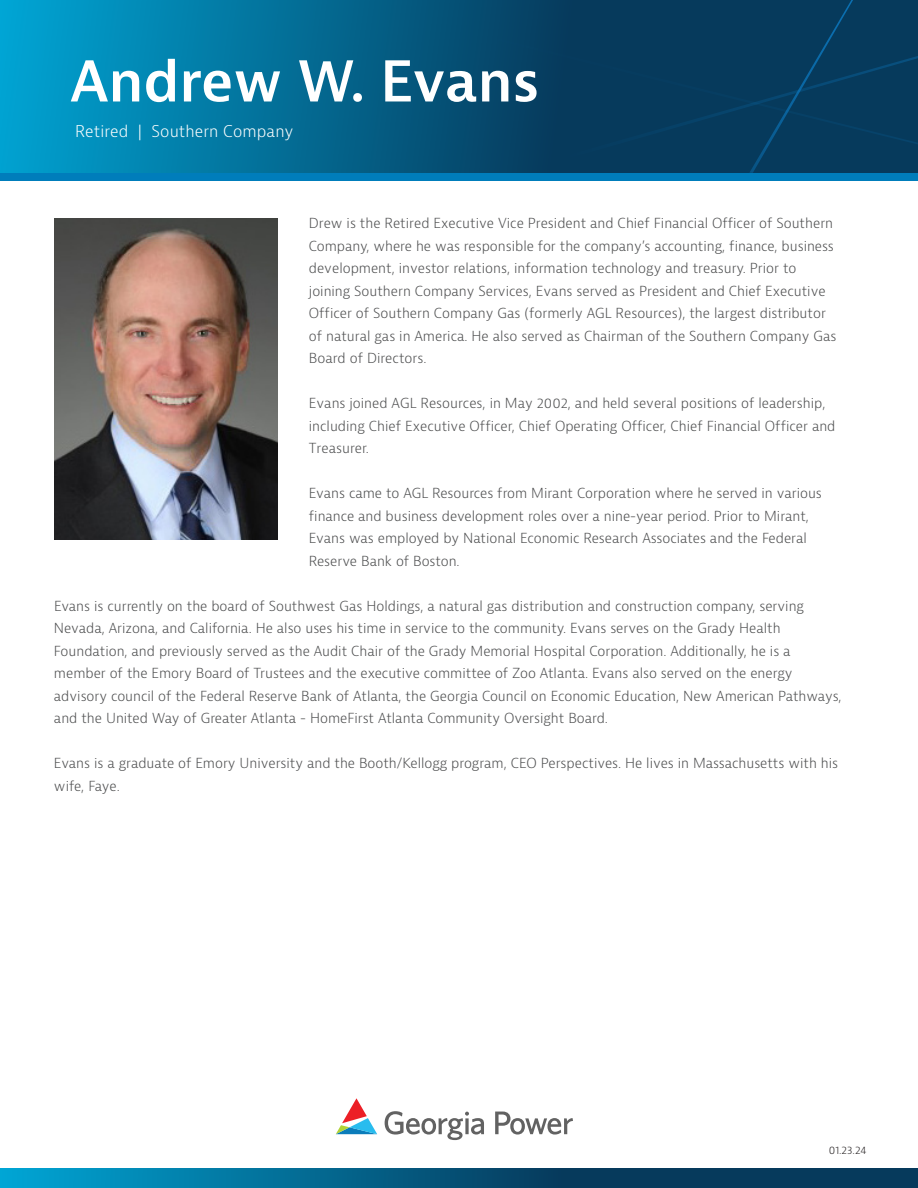
<style>
.page{position:relative;width:918px;height:1188px;background:#fff}
.page>*{position:absolute;margin:0;border:0;box-sizing:border-box;transform-origin:0 0}
.t1{font:600 54.75px "Bernina Sans";color:#fff}
.t2{font:300 15.75px "Bernina Sans";letter-spacing:.005em;color:#fff}
.t3{font:300 13.5px/22.5px "Bernina Sans";color:#4b4c4d}
.t4{font:300 10.5px "Bernina Sans";color:#231f20}
</style>
<div class="page">
<div style="left:0;top:173px;width:918px;height:8px;background:#007dbb"></div>
<svg style="left:0;top:0;width:558px;height:173px;background:#027fa9"></svg>
<svg style="left:0;top:1169px;width:918px;height:19px;background:#045b81"></svg>
<svg style="left:336px;top:1098px;width:41px;height:36px"></svg>
<svg style="left:385px;top:1111px;width:188px;height:29px"></svg>
<img style="left:54px;top:218px;width:224px;height:322px">
<svg style="left:331px;top:0;width:227px;height:144px;background:#055075"></svg>
<div style="left:558px;top:0;width:360px;height:173px;background:#063a5c"></div>
<p class="t1" style="left:70px;top:46px;width:471px">Andrew W. Evans</p>
<p class="t2" style="left:75px;top:121px;width:220px">Retired | Southern Company</p>
<p class="t3" style="left:309px;top:212px;width:529px">Drew is the Retired Executive Vice President and Chief Financial Officer of Southern Company, where he was responsible for the company’s accounting, finance, business development, investor relations, information technology and treasury. Prior to joining Southern Company Services, Evans served as President and Chief Executive Officer of Southern Company Gas (formerly AGL Resources), the largest distributor of natural gas in America. He also served as Chairman of the Southern Company Gas Board of Directors.</p>
<p class="t3" style="left:309px;top:392px;width:528px">Evans joined AGL Resources, in May 2002, and held several positions of leadership, including Chief Executive Officer, Chief Operating Officer, Chief Financial Officer and<br>Treasurer.</p>
<p class="t3" style="left:309px;top:482px;width:515px">Evans came to AGL Resources from Mirant Corporation where he served in various finance and business development roles over a nine-year period. Prior to Mirant, Evans was employed by National Economic Research Associates and the Federal Reserve Bank of Boston.</p>
<p class="t3" style="left:54px;top:595px;width:789px">Evans is currently on the board of Southwest Gas Holdings, a natural gas distribution and construction company, serving Nevada, Arizona, and California. He also uses his time in service to the community. Evans serves on the Grady Health Foundation, and previously served as the Audit Chair of the Grady Memorial Hospital Corporation. Additionally, he is a member of the Emory Board of Trustees and the executive committee of Zoo Atlanta. Evans also served on the energy advisory council of the Federal Reserve Bank of Atlanta, the Georgia Council on Economic Education, New American Pathways, and the United Way of Greater Atlanta - HomeFirst Atlanta Community Oversight Board.</p>
<p class="t3" style="left:54px;top:752px;width:786px">Evans is a graduate of Emory University and the Booth/Kellogg program, CEO Perspectives. He lives in Massachusetts with his wife, Faye.</p>
<p class="t4" style="left:829px;top:1143px;width:39px">01.23.24</p>
</div>
